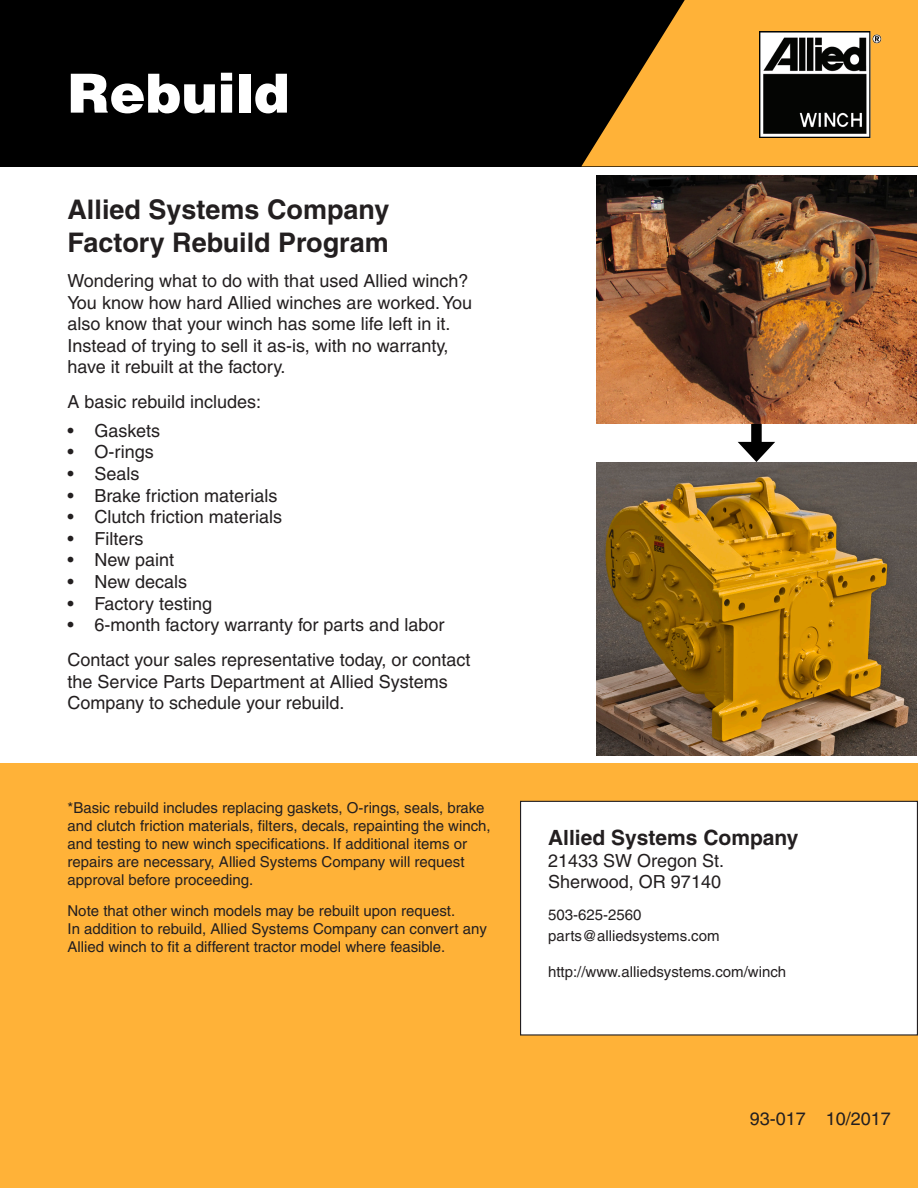
<style>
.page{position:relative;width:918px;height:1188px;background:#fff}
.page>*{position:absolute;margin:0;border:0;box-sizing:border-box;transform-origin:0 0}
.White_Heading{font:900 54px "Helvetica";color:#fff}
.Heading{font:700 27px/32.4px "Helvetica";color:#231f20}
.Body_Text{font:700 21px "Helvetica";color:#231f20}
.Body_Text-2{font:18px/21.6px "Helvetica";color:#231f20}
.Subscript_Note{font:15px/18px "Helvetica";color:#231f20}
.Body_Text-3{font:15px/21.6px "Helvetica";color:#231f20}
</style>
<div class="page">
<div style="left:0;top:0;width:918px;height:166px;background:#000"></div>
<svg style="left:581px;top:0;width:337px;height:166px;fill:#ffb238"></svg>
<img style="left:760px;top:31px;width:122px;height:106px">
<div style="left:0;top:801px;width:521px;height:333px;background:#ffb238"></div>
<div style="left:0;top:764px;width:918px;height:37px;background:#ffb238"></div>
<div style="left:0;top:1036px;width:918px;height:152px;background:#ffb238"></div>
<div style="left:751px;top:419px;width:11px;height:31px;background:#000"></div>
<svg style="left:738px;top:442px;width:37px;height:20px"></svg>
<img style="left:596px;top:462px;width:321px;height:294px">
<img style="left:596px;top:175px;width:321px;height:249px">
<div style="left:520px;top:801px;width:398px;height:235px;border:1px solid #231f20"></div>
<p class="White_Heading" style="left:68px;top:58px;width:224px">Rebuild</p>
<p class="Heading" style="left:68px;top:193px;width:324px">Allied Systems Company<br>Factory Rebuild Program</p>
<p class="Body_Text-2" style="left:68px;top:270px;width:406px">Wondering what to do with that used Allied winch?<br>You know how hard Allied winches are worked. You also know that your winch has some life left in it.<br>Instead of trying to sell it as-is, with no warranty, have it rebuilt at the factory.</p>
<p class="Body_Text-2" style="left:68px;top:391px;width:195px">A basic rebuild includes:</p>
<p class="Body_Text-2" style="left:68px;top:420px;width:94px">• Gaskets</p>
<p class="Body_Text-2" style="left:68px;top:441px;width:88px">• O-rings</p>
<p class="Body_Text-2" style="left:68px;top:463px;width:74px">• Seals</p>
<p class="Body_Text-2" style="left:68px;top:484px;width:212px">• Brake friction materials</p>
<p class="Body_Text-2" style="left:68px;top:506px;width:216px">• Clutch friction materials</p>
<p class="Body_Text-2" style="left:68px;top:528px;width:77px">• Filters</p>
<p class="Body_Text-2" style="left:68px;top:549px;width:108px">• New paint</p>
<p class="Body_Text-2" style="left:68px;top:571px;width:121px">• New decals</p>
<p class="Body_Text-2" style="left:68px;top:592px;width:146px">• Factory testing</p>
<p class="Body_Text-2" style="left:68px;top:614px;width:378px">• 6-month factory warranty for parts and labor</p>
<p class="Body_Text-2" style="left:68px;top:649px;width:405px">Contact your sales representative today, or contact the Service Parts Department at Allied Systems<br>Company to schedule your rebuild.</p>
<p class="Subscript_Note" style="left:68px;top:799px;width:425px">*Basic rebuild includes replacing gaskets, O-rings, seals, brake and clutch friction materials, filters, decals, repainting the winch, and testing to new winch specifications. If additional items or repairs are necessary, Allied Systems Company will request approval before proceeding.</p>
<p class="Subscript_Note" style="left:68px;top:902px;width:421px">Note that other winch models may be rebuilt upon request.<br>In addition to rebuild, Allied Systems Company can convert any<br>Allied winch to fit a different tractor model where feasible.</p>
<p class="Body_Text" style="left:548px;top:825px;width:252px">Allied Systems Company</p>
<p class="Body_Text-2" style="left:548px;top:850px;width:178px">21433 SW Oregon St.<br>Sherwood, OR 97140</p>
<p class="Body_Text-3" style="left:548px;top:904px;width:173px">503-625-2560 parts@alliedsystems.com</p>
<p class="Body_Text-3" style="left:548px;top:960px;width:240px">http://www.alliedsystems.com/winch</p>
<p class="Body_Text-2" style="left:750px;top:1108px;width:143px">93-017 10/2017</p>
</div>
